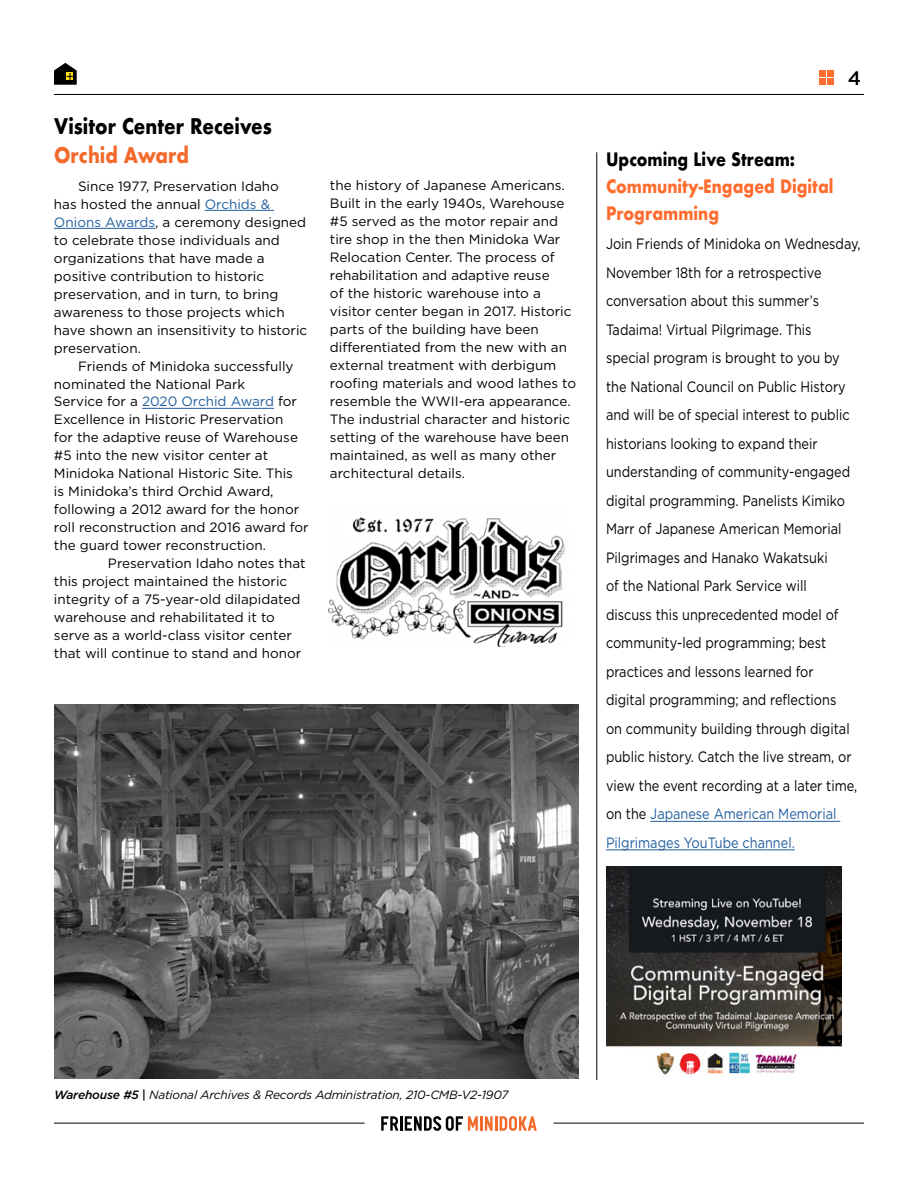
<style>
.page{position:relative;width:918px;height:1188px;background:#fff}
.page>*{position:absolute;margin:0;border:0;box-sizing:border-box;transform-origin:0 0}
.t1{font:700 21px "Futura";color:#000101;scale:.85 1}
.t2{font:700 21px "Futura";color:#f36a2c;scale:.85 1}
.t3{font:500 19.5px "Gotham";color:#000101}
.t4{font:700 18px/27px "Futura";color:#ff6d2e;scale:.85 1}
.t5{font:700 18px "Futura";color:#000;scale:.85 1}
.t6{font:15px/28.5px "Gotham";color:#000;scale:.85 1}
.t7{font:13.5px/18px "Gotham";color:#000}
.t8{font:13.5px "Gotham";color:#215e9e}
.t9{font:italic 12px "Gotham";letter-spacing:-.015em;color:#000}
.s1{color:#215e9e}
.s2{color:#000}
.s3{font-weight:500}
</style>
<div class="page">
<div style="left:819px;top:71px;width:7px;height:6px;background:#ff6d2e"></div>
<div style="left:827px;top:71px;width:7px;height:6px;background:#ff6d2e"></div>
<div style="left:819px;top:79px;width:7px;height:6px;background:#ff6d2e"></div>
<div style="left:827px;top:79px;width:7px;height:6px;background:#ff6d2e"></div>
<svg style="left:381px;top:1116px;width:97px;height:15px"></svg>
<hr style="left:480px;top:1116px;width:3px;height:15px;background:#f36a2c">
<svg style="left:485px;top:1116px;width:52px;height:15px"></svg>
<hr style="left:54px;top:1123px;width:310px;height:1px;background:#000101">
<hr style="left:554px;top:1123px;width:310px;height:1px;background:#000101">
<hr style="left:54px;top:94px;width:810px;height:1px;background:#000101">
<svg style="left:54px;top:63px;width:23px;height:22px"></svg>
<img style="left:329px;top:517px;width:236px;height:129px">
<hr style="left:205px;top:210px;width:69px;height:1px;background:#215e9e">
<hr style="left:54px;top:228px;width:101px;height:1px;background:#215e9e">
<hr style="left:142px;top:408px;width:132px;height:1px;background:#215e9e">
<img style="left:606px;top:867px;width:235px;height:208px">
<hr style="left:650px;top:821px;width:190px;height:1px;background:#215e9e">
<hr style="left:606px;top:850px;width:189px;height:1px;background:#215e9e">
<hr style="left:597px;top:152px;width:1px;height:928px;background:#000">
<img style="left:54px;top:704px;width:525px;height:374px">
<h1 class="t1" style="left:54px;top:111px;width:258px">Visitor Center Receives</h1>
<h1 class="t2" style="left:54px;top:140px;width:160px">Orchid Award</h1>
<p class="t7" style="left:54px;top:177px;width:255px;text-indent:24px">Since 1977, Preservation Idaho<br>has hosted the annual <span class="s1">Orchids &amp;<br>Onions Awards</span>, a ceremony designed to celebrate those individuals and organizations that have made a positive contribution to historic preservation, and in turn, to bring awareness to those projects which have shown an insensitivity to historic preservation.</p>
<p class="t7" style="left:78px;top:356px;width:217px">Friends of Minidoka successfully</p>
<p class="t7" style="left:54px;top:374px;width:193px">nominated the National Park</p>
<p class="t8" style="left:54px;top:394px;width:245px"><span class="s2">Service for a</span> 2020 Orchid Award <span class="s2">for</span></p>
<p class="t7" style="left:54px;top:410px;width:231px">Excellence in Historic Preservation</p>
<p class="t7" style="left:54px;top:428px;width:246px">for the adaptive reuse of Warehouse</p>
<p class="t7" style="left:54px;top:446px;width:216px">#5 into the new visitor center at</p>
<p class="t7" style="left:54px;top:464px;width:241px">Minidoka National Historic Site. This</p>
<p class="t7" style="left:54px;top:482px;width:221px">is Minidoka’s third Orchid Award,</p>
<p class="t7" style="left:54px;top:500px;width:247px">following a 2012 award for the honor</p>
<p class="t7" style="left:54px;top:518px;width:256px">roll reconstruction and 2016 award for</p>
<p class="t7" style="left:54px;top:536px;width:214px">the guard tower reconstruction.</p>
<p class="t7" style="left:108px;top:554px;width:199px">Preservation Idaho notes that</p>
<p class="t7" style="left:54px;top:572px;width:235px">this project maintained the historic</p>
<p class="t7" style="left:54px;top:590px;width:248px">integrity of a 75-year-old dilapidated</p>
<p class="t7" style="left:54px;top:608px;width:222px">warehouse and rehabilitated it to</p>
<p class="t7" style="left:54px;top:626px;width:239px">serve as a world-class visitor center</p>
<p class="t7" style="left:54px;top:644px;width:249px">that will continue to stand and honor</p>
<p class="t7" style="left:330px;top:176px;width:248px">the history of Japanese Americans.<br>Built in the early 1940s, Warehouse #5 served as the motor repair and tire shop in the then Minidoka War Relocation Center. The process of rehabilitation and adaptive reuse<br>of the historic warehouse into a visitor center began in 2017. Historic parts of the building have been differentiated from the new with an external treatment with derbigum roofing materials and wood lathes to resemble the WWII-era appearance.<br>The industrial character and historic setting of the warehouse have been maintained, as well as many other architectural details.</p>
<h2 class="t3" style="left:848px;top:67px;width:15px">4</h2>
<h3 class="t5" style="left:606px;top:146px;width:224px">Upcoming Live Stream:</h3>
<h3 class="t4" style="left:606px;top:173px;width:269px">Community-Engaged Digital<br>Programming</h3>
<p class="t6" style="left:606px;top:230px;width:301px">Join Friends of Minidoka on Wednesday, November 18th for a retrospective conversation about this summer’s Tadaima! Virtual Pilgrimage. This<br>special program is brought to you by the National Council on Public History and will be of special interest to public historians looking to expand their understanding of community-engaged digital programming. Panelists Kimiko Marr of Japanese American Memorial Pilgrimages and Hanako Wakatsuki<br>of the National Park Service will<br>discuss this unprecedented model of community-led programming; best practices and lessons learned for<br>digital programming; and reflections<br>on community building through digital public history. Catch the live stream, or view the event recording at a later time, on the <span class="s1">Japanese American Memorial Pilgrimages YouTube channel.</span></p>
<p class="t9" style="left:54px;top:1088px;width:456px"><span class="s3">Warehouse #5 |</span> National Archives &amp; Records Administration, 210-CMB-V2-1907</p>
</div>
